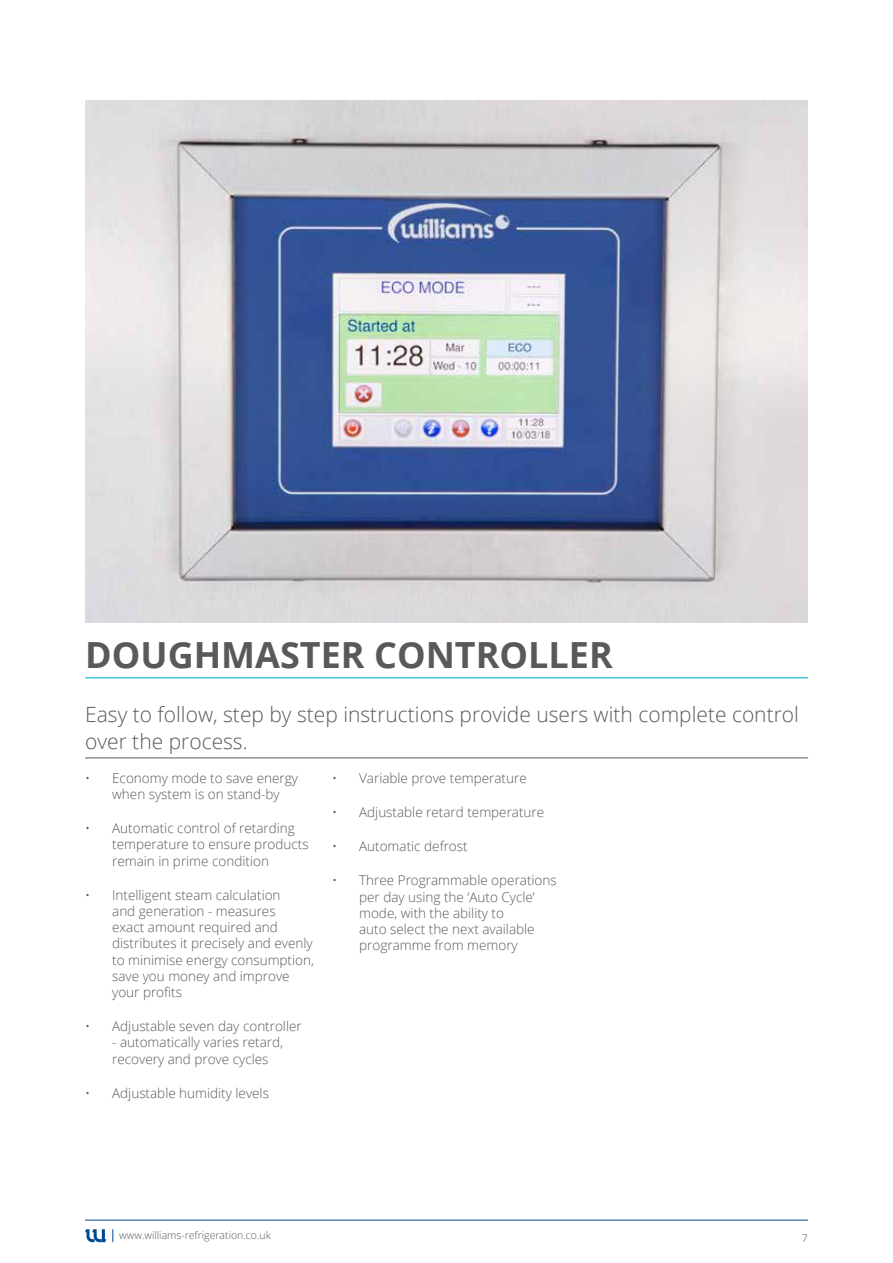
<style>
.page{position:relative;width:893px;height:1263px;background:#fff}
.page>*{position:absolute;margin:0;border:0;box-sizing:border-box;transform-origin:0 0}
.t1{font:700 36px "Open Sans";color:#58595b}
.t2{font:300 21px/27px "Open Sans";color:#58595b}
.t3{font:300 13.5px/16.2px "Open Sans";color:#58595b}
.t4{font:300 10.5px "Open Sans";color:#58595b}
</style>
<div class="page">
<hr style="left:85px;top:1220px;width:723px;height:1px;background:#004990">
<svg style="left:85px;top:1229px;width:21px;height:13px"></svg>
<svg style="left:112px;top:1229px;width:1px;height:13px"></svg>
<hr style="left:85px;top:677px;width:723px;height:1px;background:#42c4dd">
<hr style="left:85px;top:757px;width:723px;height:1px;background:#58595b">
<img style="left:85px;top:100px;width:723px;height:522px">
<h1 class="t1" style="left:85px;top:630px;width:529px">DOUGHMASTER CONTROLLER</h1>
<h2 class="t2" style="left:85px;top:700px;width:715px">Easy to follow, step by step instructions provide users with complete control over the process.</h2>
<p class="t3" style="left:112px;top:769px;width:187px;text-indent:-27px">• Economy mode to save energy when system is on stand-by</p>
<p class="t3" style="left:112px;top:820px;width:198px;text-indent:-27px">• Automatic control of retarding temperature to ensure products remain in prime condition</p>
<p class="t3" style="left:112px;top:886px;width:203px;text-indent:-27px">• Intelligent steam calculation<br>and generation - measures<br>exact amount required and distributes it precisely and evenly to minimise energy consumption, save you money and improve your profits</p>
<p class="t3" style="left:85px;top:1018px;width:218px">• Adjustable seven day controller</p>
<p class="t3" style="left:112px;top:1034px;width:172px">- automatically varies retard, recovery and prove cycles</p>
<p class="t3" style="left:85px;top:1084px;width:185px">• Adjustable humidity levels</p>
<p class="t3" style="left:332px;top:769px;width:196px">• Variable prove temperature</p>
<p class="t3" style="left:332px;top:803px;width:214px">• Adjustable retard temperature</p>
<p class="t3" style="left:332px;top:838px;width:137px">• Automatic defrost</p>
<p class="t3" style="left:359px;top:872px;width:199px;text-indent:-27px">• Three Programmable operations per day using the ‘Auto Cycle’ mode, with the ability to<br>auto select the next available programme from memory</p>
<p class="t4" style="left:119px;top:1228px;width:153px">www.williams-refrigeration.co.uk</p>
<p class="t4" style="left:802px;top:1231px;width:7px">7</p>
</div>
